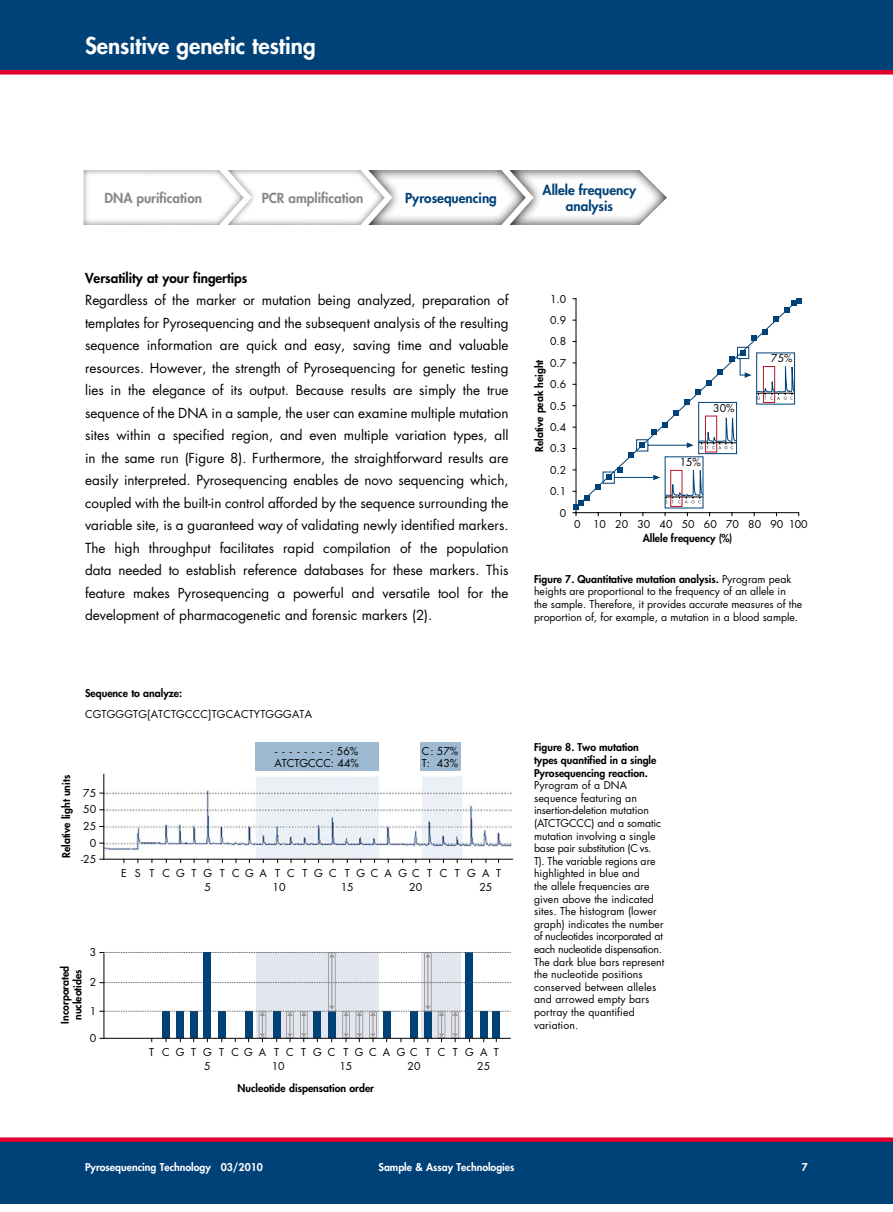
<style>
.page{position:relative;width:893px;height:1212px;background:#fff}
.page>*{position:absolute;margin:0;border:0;box-sizing:border-box;transform-origin:0 0}
.t1{font:800 22.5px "Futura";color:#fff}
.A4_Copy{font:13.5px/22.5px "Futura";color:#000;text-align:justify}
.Graphic_Headline{font:800 13.5px/16.2px "Futura";color:#004178;text-align:center}
.Graphic_Headline-2{font:800 13.5px "Futura";color:#87888a}
.A4_Copy-2{font:800 13.5px "Futura";color:#000}
.t2{font:10.65px/12.8px "Futura";color:#000}
.t3{font:10.65px "Futura";letter-spacing:.68em;color:#000}
.Figure_Footnote{font:10.5px/12.6px "Futura";color:#000}
.A4_Copy-3{font:800 10.5px/12.6px "Futura";color:#000;text-align:center}
.A4_Running_Title_Pag{font:800 10.5px "Futura";color:#fff}
.A4_Copy-4{font:10.5px "Futura";letter-spacing:.02em;color:#000}
.Figure_Footnote-2{font:10.5px "Futura";letter-spacing:.68em;color:#000}
.s1{font-weight:800}
</style>
<div class="page">
<div style="left:0;top:0;width:893px;height:72px;background:#004178"></div>
<div style="left:0;top:70px;width:893px;height:5px;background:#e20030"></div>
<div style="left:0;top:1140px;width:893px;height:63px;background:#004178"></div>
<div style="left:0;top:1137px;width:893px;height:5px;background:#e20030"></div>
<div style="left:81px;top:170px;width:163px;height:57px;background:#000;opacity:.6"></div>
<div style="left:225px;top:170px;width:160px;height:57px;background:#fff"></div>
<svg style="left:84px;top:170px;width:424px;height:55px"></svg>
<svg style="left:508px;top:170px;width:159px;height:55px"></svg>
<svg style="left:575px;top:298px;width:221px;height:210px"></svg>
<hr style="left:576px;top:299px;width:1px;height:214px;background:#000">
<hr style="left:576px;top:512px;width:223px;height:1px;background:#000">
<svg style="left:572px;top:491px;width:17px;height:25px"></svg>
<svg style="left:774px;top:317px;width:5px;height:5px"></svg>
<svg style="left:785px;top:298px;width:16px;height:14px"></svg>
<svg style="left:595px;top:467px;width:106px;height:36px"></svg>
<div style="left:670px;top:470px;width:12px;height:37px;border:1px solid #b51621"></div>
<svg style="left:629px;top:330px;width:165px;height:127px"></svg>
<div style="left:756px;top:352px;width:39px;height:52px;border:1px solid #004178"></div>
<img style="left:99px;top:742px;width:414px;height:121px">
<hr style="left:104px;top:859px;width:409px;height:1px;background:#000">
<hr style="left:103px;top:774px;width:1px;height:86px;background:#000">
<div style="left:256px;top:742px;width:123px;height:29px;background:#9cb9d1"></div>
<div style="left:421px;top:742px;width:40px;height:29px;background:#9cb9d1"></div>
<svg style="left:99px;top:952px;width:412px;height:90px"></svg>
<hr style="left:104px;top:953px;width:1px;height:86px;background:#000">
<div style="left:204px;top:952px;width:7px;height:86px;background:#004178"></div>
<p class="t1" style="left:85px;top:30px;width:232px">Sensitive genetic testing</p>
<p class="Graphic_Headline-2" style="left:104px;top:189px;width:99px">DNA purification</p>
<p class="Graphic_Headline-2" style="left:262px;top:189px;width:103px">PCR amplification</p>
<p class="Graphic_Headline" style="left:405px;top:190px;width:93px">Pyrosequencing</p>
<p class="Graphic_Headline" style="left:543px;top:182px;width:95px">Allele frequency analysis</p>
<p class="A4_Copy-2" style="left:85px;top:269px;width:164px">Versatility at your fingertips</p>
<p class="A4_Copy" style="left:85px;top:289px;width:425px">Regardless of the marker or mutation being analyzed, preparation of templates for Pyrosequencing and the subsequent analysis of the resulting sequence information are quick and easy, saving time and valuable resources. However, the strength of Pyrosequencing for genetic testing lies in the elegance of its output. Because results are simply the true sequence of the DNA in a sample, the user can examine multiple mutation sites within a specified region, and even multiple variation types, all in the same run (Figure 8). Furthermore, the straightforward results are easily interpreted. Pyrosequencing enables de novo sequencing which, coupled with the built-in control afforded by the sequence surrounding the variable site, is a guaranteed way of validating newly identified markers.<br>The high throughput facilitates rapid compilation of the population data needed to establish reference databases for these markers. This feature makes Pyrosequencing a powerful and versatile tool for the development of pharmacogenetic and forensic markers (2).</p>
<p class="Figure_Footnote" style="left:550px;top:288px;width:18px;line-height:21.5px;text-align:right">1.0<br>0.9<br>0.8<br>0.7<br>0.6<br>0.5<br>0.4<br>0.3<br>0.2<br>0.1<br>0</p>
<p class="A4_Copy-3" style="left:533px;top:452px;width:94px;rotate:-90deg">Relative peak height</p>
<p class="Figure_Footnote" style="left:713px;top:402px;width:23px">30%</p>
<p class="Figure_Footnote" style="left:680px;top:456px;width:23px">15%</p>
<p class="Figure_Footnote" style="left:771px;top:352px;width:23px">75%</p>
<p class="Figure_Footnote" style="left:574px;top:518px;width:211px">0 10 20 30 40 50 60 70 80 90</p>
<p class="Figure_Footnote" style="left:789px;top:518px;width:20px">100</p>
<p class="A4_Copy-3" style="left:643px;top:532px;width:91px">Allele frequency (%)</p>
<p class="Figure_Footnote" style="left:534px;top:572px;width:270px"><span class="s1">Figure 7. Quantitative mutation analysis.</span> Pyrogram peak heights are proportional to the frequency of an allele in<br>the sample. Therefore, it provides accurate measures of the proportion of, for example, a mutation in a blood sample.</p>
<p class="A4_Copy-3" style="left:85px;top:687px;width:99px">Sequence to analyze:</p>
<p class="A4_Copy-4" style="left:85px;top:707px;width:228px">CGTGGGTG[ATCTGCCC]TGCACTYTGGGATA</p>
<p class="A4_Copy-3" style="left:60px;top:858px;width:84px;rotate:-90deg">Relative light units</p>
<p class="t2" style="left:83px;top:786px;width:15px">75</p>
<p class="t2" style="left:83px;top:803px;width:15px">50</p>
<p class="t2" style="left:83px;top:819px;width:15px">25</p>
<p class="t2" style="left:90px;top:836px;width:8px">0</p>
<p class="t2" style="left:81px;top:852px;width:17px">-25</p>
<p class="Figure_Footnote" style="left:90px;top:946px;width:8px">3</p>
<p class="A4_Copy-3" style="left:59px;top:1023px;width:59px;rotate:-90deg">Incorporated nucleotides</p>
<p class="Figure_Footnote" style="left:90px;top:976px;width:8px">2</p>
<p class="Figure_Footnote" style="left:90px;top:1004px;width:8px">1</p>
<p class="Figure_Footnote" style="left:90px;top:1031px;width:8px">0</p>
<p class="t2" style="left:274px;top:744px;width:86px">- - - - - - - -: 56%<br>ATCTGCCC: 44%</p>
<p class="t2" style="left:422px;top:744px;width:38px">C: 57%<br>T: 43%</p>
<p class="Figure_Footnote" style="left:534px;top:741px;width:132px"><span class="s1">Figure 8. Two mutation types quantified in a single<br>Pyrosequencing reaction.<br></span>Pyrogram of a DNA sequence featuring an insertion-deletion mutation (ATCTGCCC) and a somatic mutation involving a single base pair substitution (C vs.<br>T). The variable regions are highlighted in blue and<br>the allele frequencies are given above the indicated sites. The histogram (lower graph) indicates the number of nucleotides incorporated at each nucleotide dispensation.<br>The dark blue bars represent the nucleotide positions conserved between alleles and arrowed empty bars portray the quantified variation.</p>
<p class="t2" style="left:149px;top:867px;width:6px">T</p>
<p class="t3" style="left:192px;top:866px;width:117px">TGTCGATCT</p>
<p class="t2" style="left:385px;top:867px;width:64px">AGCTC</p>
<p class="t2" style="left:455px;top:867px;width:48px">TGAT</p>
<p class="t2" style="left:121px;top:867px;width:21px">E S</p>
<p class="t2" style="left:163px;top:867px;width:24px">C G</p>
<p class="t2" style="left:314px;top:867px;width:66px">GC TGC</p>
<p class="t2" style="left:205px;top:880px;width:8px">5</p>
<p class="t2" style="left:273px;top:880px;width:15px">10</p>
<p class="t2" style="left:409px;top:880px;width:15px">20</p>
<p class="t2" style="left:479px;top:880px;width:15px">25</p>
<p class="t2" style="left:341px;top:880px;width:15px">15</p>
<p class="Figure_Footnote" style="left:149px;top:1046px;width:6px">T</p>
<p class="Figure_Footnote-2" style="left:191px;top:1045px;width:117px">TGTCGATCT</p>
<p class="Figure_Footnote" style="left:383px;top:1046px;width:64px">AGCTC</p>
<p class="Figure_Footnote" style="left:162px;top:1046px;width:24px">C G</p>
<p class="Figure_Footnote" style="left:313px;top:1046px;width:65px">GC TGC</p>
<p class="Figure_Footnote" style="left:453px;top:1046px;width:48px">TGAT</p>
<p class="Figure_Footnote" style="left:204px;top:1059px;width:8px">5</p>
<p class="Figure_Footnote" style="left:272px;top:1059px;width:14px">10</p>
<p class="Figure_Footnote" style="left:339px;top:1059px;width:14px">15</p>
<p class="Figure_Footnote" style="left:408px;top:1059px;width:14px">20</p>
<p class="Figure_Footnote" style="left:477px;top:1059px;width:14px">25</p>
<p class="A4_Copy-3" style="left:238px;top:1081px;width:138px">Nucleotide dispensation order</p>
<p class="A4_Running_Title_Pag" style="left:85px;top:1159px;width:179px">Pyrosequencing Technology 03/2010</p>
<p class="A4_Running_Title_Pag" style="left:378px;top:1159px;width:137px">Sample &amp; Assay Technologies</p>
<p class="A4_Running_Title_Pag" style="left:802px;top:1159px;width:8px">7</p>
</div>
